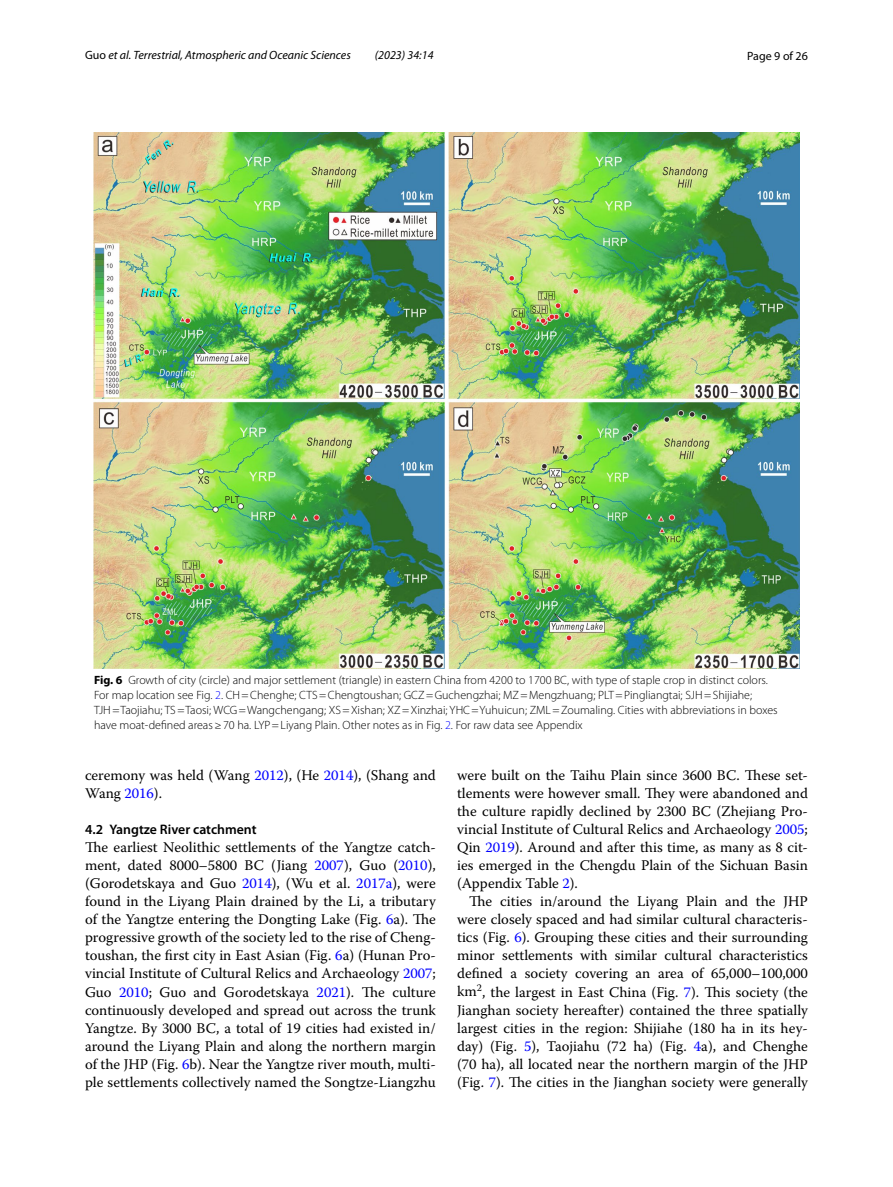
<style>
.page{position:relative;width:893px;height:1187px;background:#fff}
.page>*{position:absolute;margin:0;border:0;box-sizing:border-box;transform-origin:0 0}
.t1{font:14.7px/18px "Warnock Pro";color:#000;text-align:justify}
.t2{font:600 13.8px "Myriad Pro";color:#000}
.t3{font:300 12px/15px "Myriad Pro";color:#000}
.t4{font:italic 12px "Myriad Pro";color:#000}
.t5{font:12px "Myriad Pro";color:#000}
.s1{font-style:normal}
.s2{font-weight:700}
.s3{color:#00f}
</style>
<div class="page">
<img style="left:94px;top:133px;width:705px;height:535px">
<p class="t4" style="left:85px;top:48px;width:267px"><span class="s1">Guo</span> et al. Terrestrial, Atmospheric and Oceanic Sciences</p>
<p class="t4" style="left:375px;top:48px;width:60px">(2023) 34:14</p>
<p class="t5" style="left:747px;top:48px;width:62px">Page 9 of 26</p>
<p class="t3" style="left:94px;top:672px;width:685px"><span class="s2">Fig. 6</span> Growth of city (circle) and major settlement (triangle) in eastern China from 4200 to 1700 BC, with type of staple crop in distinct colors.<br>For map location see Fig. <span class="s3">2</span>. CH=Chenghe; CTS=Chengtoushan; GCZ=Guchengzhai; MZ=Mengzhuang; PLT=Pingliangtai; SJH=Shijiahe; TJH=Taojiahu; TS=Taosi; WCG=Wangchengang; XS=Xishan; XZ=Xinzhai; YHC=Yuhuicun; ZML=Zoumaling. Cities with abbreviations in boxes have moat-defined areas≥70 ha. LYP=Liyang Plain. Other notes as in Fig. <span class="s3">2</span>. For raw data see Appendix</p>
<p class="t1" style="left:85px;top:766px;width:352px">ceremony was held (Wang <span class="s3">2012</span>), (He <span class="s3">2014</span>), (Shang and<br>Wang <span class="s3">2016</span>).</p>
<p class="t2" style="left:85px;top:821px;width:173px">4.2 Yangtze River catchment</p>
<p class="t1" style="left:85px;top:838px;width:352px">The earliest Neolithic settlements of the Yangtze catch&shy;ment, dated 8000–5800 BC (Jiang <span class="s3">2007</span>), Guo (<span class="s3">2010</span>), (Gorodetskaya and Guo <span class="s3">2014</span>), (Wu et al. <span class="s3">2017a</span>), were found in the Liyang Plain drained by the Li, a tributary of the Yangtze entering the Dongting Lake (Fig. <span class="s3">6</span>a). The progressive growth of the society led to the rise of Cheng&shy;toushan, the first city in East Asian (Fig. <span class="s3">6</span>a) (Hunan Pro&shy;vincial Institute of Cultural Relics and Archaeology <span class="s3">2007</span>; Guo <span class="s3">2010</span>; Guo and Gorodetskaya <span class="s3">2021</span>). The culture continuously developed and spread out across the trunk Yangtze. By 3000 BC, a total of 19 cities had existed in/ around the Liyang Plain and along the northern margin of the JHP (Fig. <span class="s3">6</span>b). Near the Yangtze river mouth, multi&shy;ple settlements collectively named the Songtze-Liangzhu</p>
<p class="t1" style="left:457px;top:766px;width:352px">were built on the Taihu Plain since 3600 BC. These set&shy;tlements were however small. They were abandoned and the culture rapidly declined by 2300 BC (Zhejiang Pro&shy;vincial Institute of Cultural Relics and Archaeology <span class="s3">2005</span>; Qin <span class="s3">2019</span>). Around and after this time, as many as 8 cit&shy;ies emerged in the Chengdu Plain of the Sichuan Basin (Appendix Table <span class="s3">2</span>).</p>
<p class="t1" style="left:457px;top:892px;width:352px;text-indent:12px">The cities in/around the Liyang Plain and the JHP were closely spaced and had similar cultural characteris&shy;tics (Fig. <span class="s3">6</span>). Grouping these cities and their surrounding minor settlements with similar cultural characteristics defined a society covering an area of 65,000–100,000 km<sup>2</sup>, the largest in East China (Fig. <span class="s3">7</span>). This society (the Jianghan society hereafter) contained the three spatially largest cities in the region: Shijiahe (180 ha in its hey&shy;day) (Fig. <span class="s3">5</span>), Taojiahu (72 ha) (Fig. <span class="s3">4</span>a), and Chenghe (70 ha), all located near the northern margin of the JHP (Fig. <span class="s3">7</span>). The cities in the Jianghan society were generally</p>
</div>
